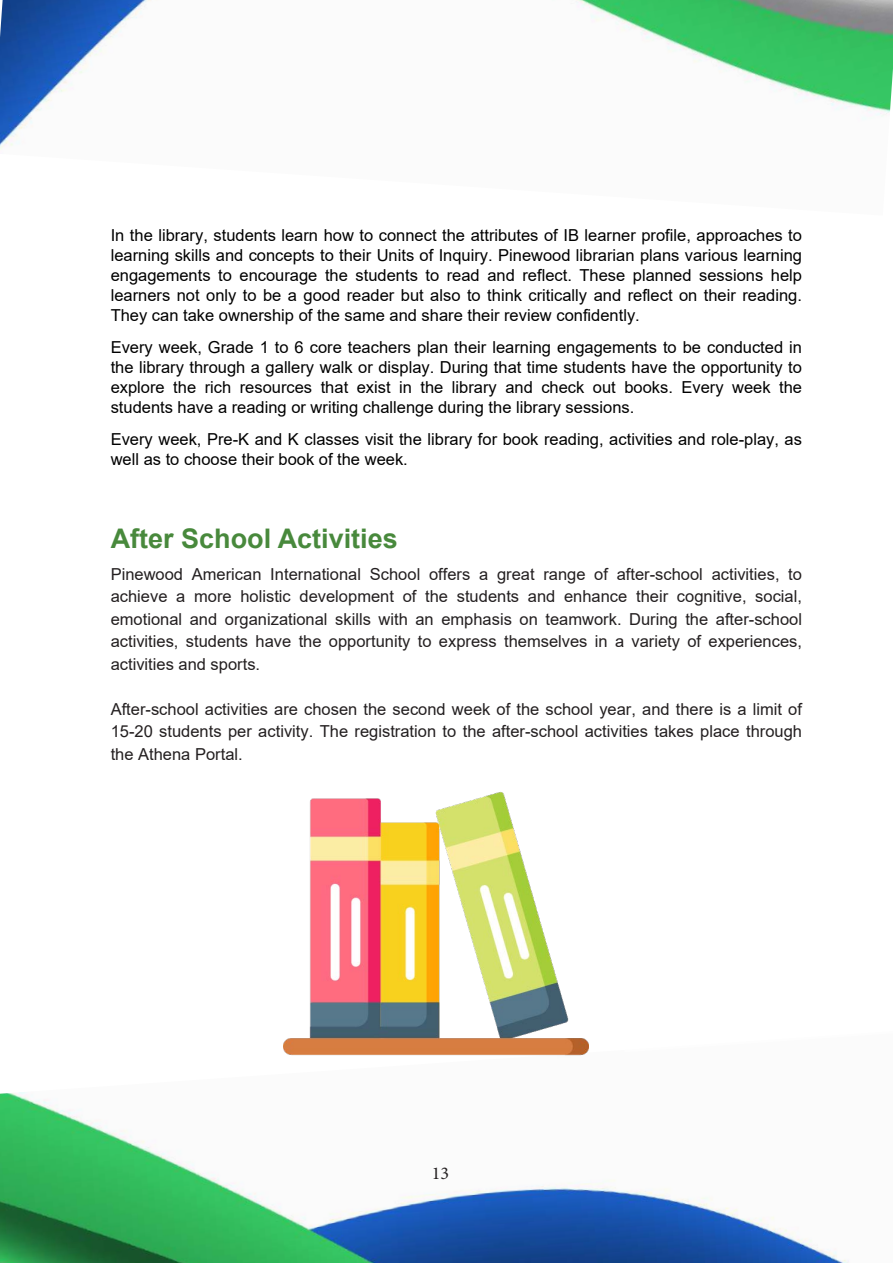
<style>
.page{position:relative;width:893px;height:1263px;background:#fff}
.page>*{position:absolute;margin:0;border:0;box-sizing:border-box;transform-origin:0 0}
.t1{font:700 27px "Arial";color:#48893c}
.t2{font:18px "Minion Pro";color:#231f20}
.t3{font:16.5px/19.8px "Arial";color:#000;text-align:justify}
.t4{font:16.5px/22.5px "Arial";color:#231f20;text-align:justify}
</style>
<div class="page">
<img style="left:0;top:0;width:893px;height:150px">
<img style="left:0;top:1092px;width:849px;height:171px">
<img style="left:283px;top:792px;width:306px;height:264px">
<p class="t3" style="left:111px;top:226px;width:693px">In the library, students learn how to connect the attributes of IB learner profile, approaches to learning skills and concepts to their Units of Inquiry. Pinewood librarian plans various learning engagements to encourage the students to read and reflect. These planned sessions help learners not only to be a good reader but also to think critically and reflect on their reading.<br>They can take ownership of the same and share their review confidently.</p>
<p class="t3" style="left:111px;top:337px;width:693px">Every week, Grade 1 to 6 core teachers plan their learning engagements to be conducted in the library through a gallery walk or display. During that time students have the opportunity to explore the rich resources that exist in the library and check out books. Every week the students have a reading or writing challenge during the library sessions.</p>
<p class="t3" style="left:111px;top:429px;width:693px">Every week, Pre-K and K classes visit the library for book reading, activities and role-play, as well as to choose their book of the week.</p>
<h1 class="t1" style="left:111px;top:523px;width:289px">After School Activities</h1>
<p class="t4" style="left:111px;top:562px;width:693px">Pinewood American International School offers a great range of after-school activities, to achieve a more holistic development of the students and enhance their cognitive, social, emotional and organizational skills with an emphasis on teamwork. During the after-school activities, students have the opportunity to express themselves in a variety of experiences, activities and sports.</p>
<p class="t4" style="left:111px;top:697px;width:693px">After-school activities are chosen the second week of the school year, and there is a limit of 15-20 students per activity. The registration to the after-school activities takes place through the Athena Portal.</p>
<p class="t2" style="left:432px;top:1161px;width:19px">13</p>
</div>
